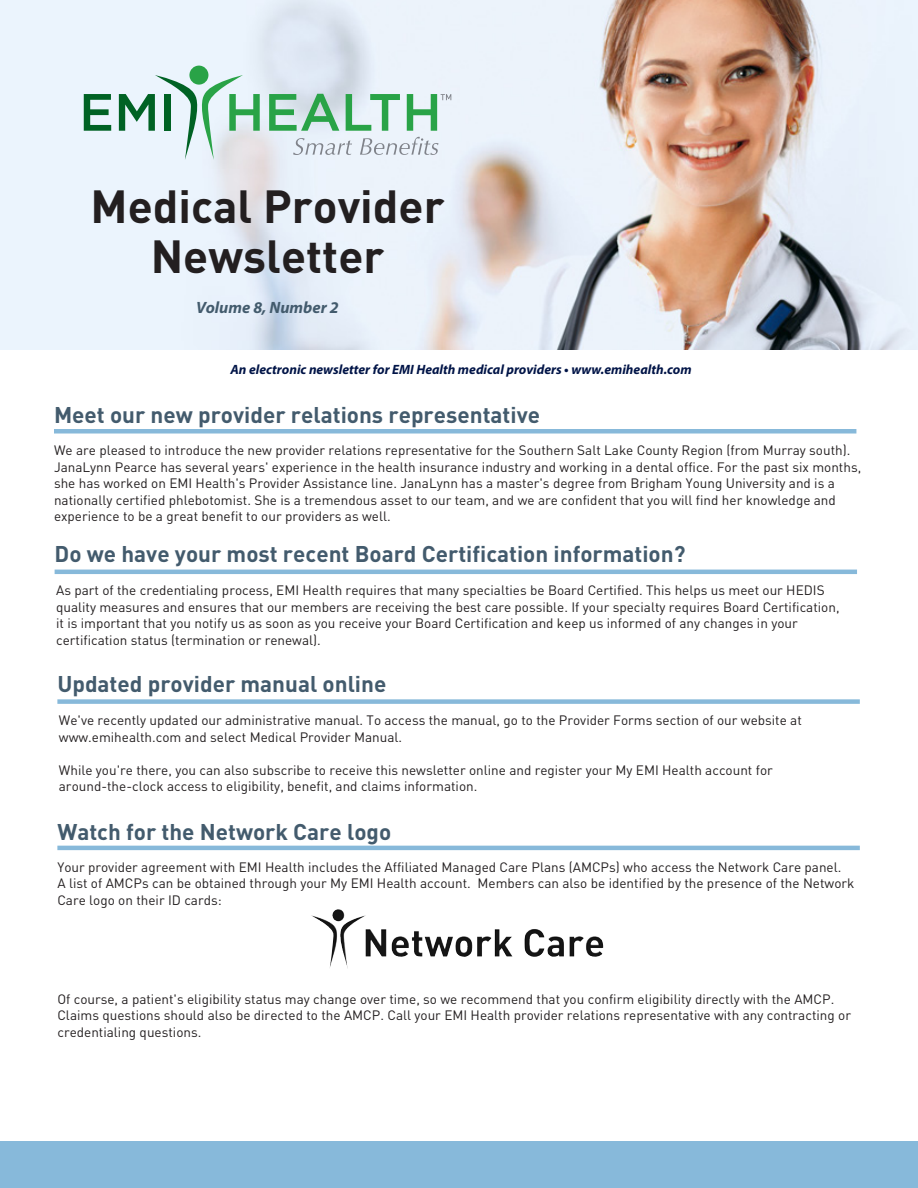
<style>
.page{position:relative;width:918px;height:1188px;background:#fff}
.page>*{position:absolute;margin:0;border:0;box-sizing:border-box;transform-origin:0 0}
.t1{font:700 45.9px "DIN";color:#231f20}
.t2{font:700 22.5px "DIN";color:#435b6d}
.t3{font:italic 700 16.35px "Myriad Pro";color:#435b6d}
.t4{font:13.5px/16.5px "DIN";color:#231f20}
.t5{font:italic 700 13.5px "Myriad Pro";color:#001447}
</style>
<div class="page">
<img style="left:0;top:0;width:918px;height:350px">
<svg style="left:293px;top:138px;width:59px;height:17px"></svg>
<svg style="left:360px;top:137px;width:79px;height:18px"></svg>
<svg style="left:84px;top:94px;width:27px;height:37px"></svg>
<svg style="left:269px;top:94px;width:70px;height:37px"></svg>
<svg style="left:346px;top:94px;width:54px;height:37px"></svg>
<div style="left:189px;top:66px;width:19px;height:19px;background:#29a347;border-radius:50%"></div>
<svg style="left:119px;top:75px;width:141px;height:85px"></svg>
<svg style="left:407px;top:94px;width:44px;height:37px"></svg>
<div style="left:0;top:1142px;width:918px;height:46px;background:#87b9da"></div>
<div style="left:54px;top:429px;width:802px;height:5px;background:#87b9da"></div>
<hr style="left:55px;top:570px;width:802px;height:4px;background:#87b9da">
<hr style="left:57px;top:846px;width:803px;height:4px;background:#87b9da">
<img style="left:311px;top:909px;width:55px;height:59px">
<div style="left:57px;top:699px;width:803px;height:5px;background:#87b9da"></div>
<p class="t1" style="left:91px;top:177px;width:356px">Medical Provider</p>
<p class="t1" style="left:151px;top:227px;width:235px">Newsletter</p>
<p class="t3" style="left:196px;top:297px;width:144px">Volume 8, Number 2</p>
<p class="t5" style="left:231px;top:361px;width:463px">An electronic newsletter for EMI Health medical providers • www.emihealth.com</p>
<p class="t2" style="left:54px;top:400px;width:488px">Meet our new provider relations representative</p>
<p class="t4" style="left:54px;top:442px;width:809px">We are pleased to introduce the new provider relations representative for the Southern Salt Lake County Region (from Murray south).<br>JanaLynn Pearce has several years' experience in the health insurance industry and working in a dental office. For the past six months, she has worked on EMI Health's Provider Assistance line. JanaLynn has a master's degree from Brigham Young University and is a nationally certified phlebotomist. She is a tremendous asset to our team, and we are confident that you will find her knowledge and experience to be a great benefit to our providers as well.</p>
<p class="t2" style="left:55px;top:539px;width:632px">Do we have your most recent Board Certification information?</p>
<p class="t4" style="left:56px;top:582px;width:770px">As part of the credentialing process, EMI Health requires that many specialties be Board Certified. This helps us meet our HEDIS</p>
<p class="t4" style="left:56px;top:598px;width:785px">quality measures and ensures that our members are receiving the best care possible. If your specialty requires Board Certification,</p>
<p class="t4" style="left:56px;top:615px;width:743px">it is important that you notify us as soon as you receive your Board Certification and keep us informed of any changes in your</p>
<p class="t4" style="left:56px;top:631px;width:266px">certification status (termination or renewal).</p>
<p class="t2" style="left:57px;top:669px;width:330px">Updated provider manual online</p>
<p class="t4" style="left:59px;top:712px;width:744px">We've recently updated our administrative manual. To access the manual, go to the Provider Forms section of our website at</p>
<p class="t4" style="left:59px;top:728px;width:345px">www.emihealth.com and select Medical Provider Manual.</p>
<p class="t4" style="left:59px;top:761px;width:716px">While you're there, you can also subscribe to receive this newsletter online and register your My EMI Health account for</p>
<p class="t4" style="left:59px;top:778px;width:420px">around-the-clock access to eligibility, benefit, and claims information.</p>
<p class="t2" style="left:57px;top:817px;width:335px">Watch for the Network Care logo</p>
<p class="t4" style="left:57px;top:859px;width:786px">Your provider agreement with EMI Health includes the Affiliated Managed Care Plans (AMCPs) who access the Network Care panel.</p>
<p class="t4" style="left:57px;top:875px;width:799px">A list of AMCPs can be obtained through your My EMI Health account. Members can also be identified by the presence of the Network<br>Care logo on their ID cards:</p>
<p class="t4" style="left:57px;top:991px;width:795px">Of course, a patient's eligibility status may change over time, so we recommend that you confirm eligibility directly with the AMCP.<br>Claims questions should also be directed to the AMCP. Call your EMI Health provider relations representative with any contracting or credentialing questions.</p>
</div>
